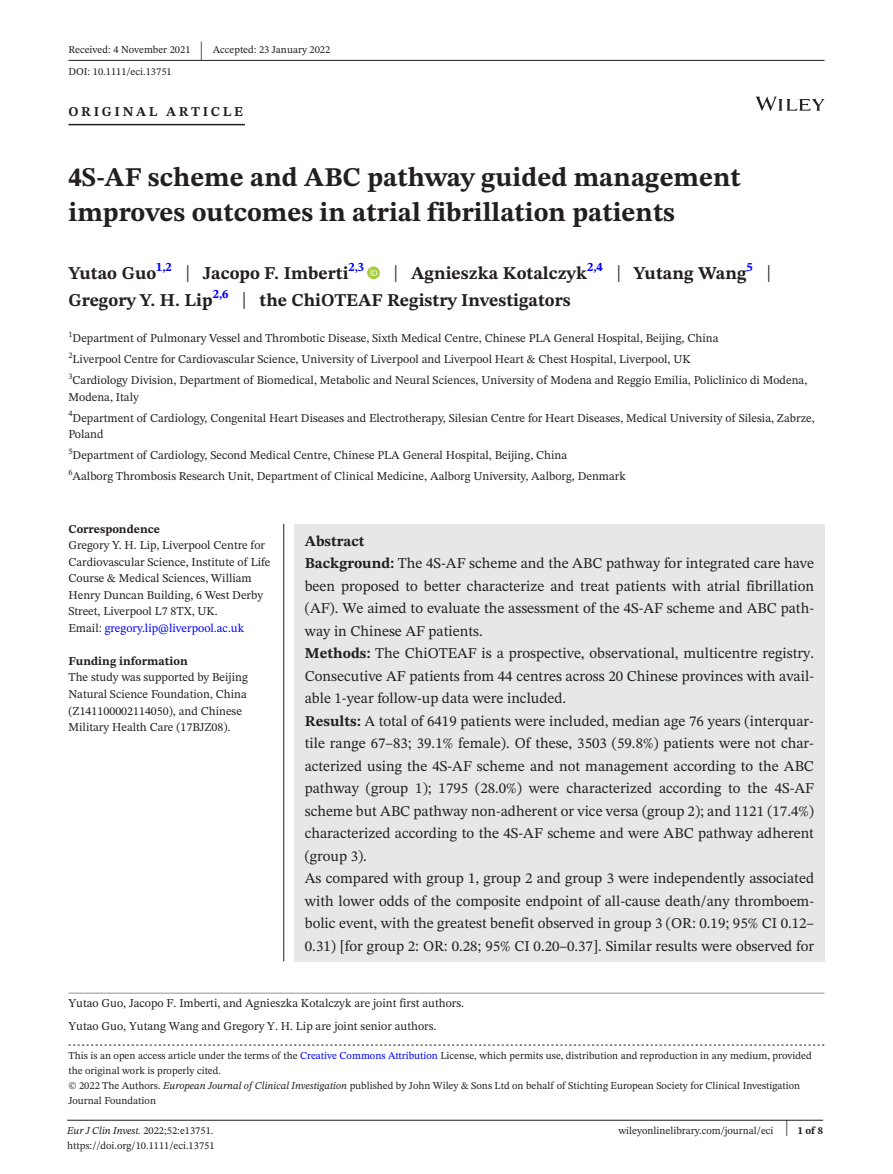
<style>
.page{position:relative;width:893px;height:1174px;background:#fff}
.page>*{position:absolute;margin:0;border:0;box-sizing:border-box;transform-origin:0 0}
.t1{font:700 27px/34.5px "STIX Two Text";color:#231f20}
.t2{font:25.65px "STIX Two Text";color:#231f20;scale:.49 1}
.t3{font:700 18px/27px "STIX Two Text";color:#231f20}
.t4{font:15px/22.5px "STIX Two Text";color:#231f20}
.t5{font:700 13.5px "STIX Two Text";letter-spacing:.2em;color:#231f20}
.t6{font:12px/16.5px "STIX Two Text";color:#231f20}
.t7{font:700 12px "STIX Two Text";color:#231f20}
.t8{font:10.5px/15px "STIX Two Text";color:#231f20}
.t9{font:italic 10.5px "STIX Two Text";color:#231f20}
.t10{font:700 10.5px "STIX Two Text";color:#231f20}
.t11{font:8.4px "STIX Two Text";color:#231f20}
.s1{font-weight:400;font-size:23.4px}
.s2{color:#00f}
.s3{font-weight:700}
.s4{font-style:italic}
.s5{font-style:normal}
.s6{font-weight:400;font-size:22.2px}
</style>
<div class="page">
<hr style="left:67px;top:1119px;width:756px;height:1px;background:#231f20">
<svg style="left:756px;top:97px;width:68px;height:14px"></svg>
<hr style="left:68px;top:60px;width:756px;height:1px;background:#231f20">
<hr style="left:68px;top:124px;width:177px;height:1px;background:#231f20">
<svg style="left:367px;top:266px;width:13px;height:13px"></svg>
<svg style="left:371px;top:269px;width:6px;height:7px"></svg>
<svg style="left:68px;top:1044px;width:756px;height:1px"></svg>
<hr style="left:68px;top:992px;width:756px;height:1px;background:#939598">
<div style="left:294px;top:524px;width:530px;height:437px;background:#e6e7e9"></div>
<hr style="left:283px;top:524px;width:1px;height:437px;background:#231f20">
<p class="t8" style="left:68px;top:42px;width:124px">Received: 4 November 2021</p>
<h2 class="t2" style="left:200px;top:32px;width:8px">|</h2>
<p class="t8" style="left:213px;top:42px;width:119px">Accepted: 23 January 2022</p>
<p class="t8" style="left:68px;top:64px;width:105px">DOI: 10.1111/eci.13751</p>
<p class="t5" style="left:68px;top:101px;width:176px">ORIGINAL ARTICLE</p>
<h1 class="t1" style="left:68px;top:161px;width:674px">4S-AF scheme and ABC pathway guided management improves outcomes in atrial fibrillation patients</h1>
<h3 class="t3" style="left:68px;top:260px;width:297px">Yutao Guo<sup>1,2</sup> <span class="s1">|</span> Jacopo F. Imberti<sup>2,3</sup></h3>
<h3 class="t3" style="left:68px;top:260px;width:704px;text-indent:325px"><span class="s1">|</span> Agnieszka Kotalczyk<sup>2,4</sup> <span class="s1">|</span> Yutang Wang<sup>5</sup> <span class="s1">|<br></span>Gregory Y. H. Lip<sup>2,6</sup> <span class="s1">|</span> the ChiOTEAF Registry Investigators</h3>
<p class="t6" style="left:68px;top:328px;width:740px;line-height:21px"><sup>1</sup>Department of Pulmonary Vessel and Thrombotic Disease, Sixth Medical Centre, Chinese PLA General Hospital, Beijing, China<br><sup>2</sup>Liverpool Centre for Cardiovascular Science, University of Liverpool and Liverpool Heart &amp; Chest Hospital, Liverpool, UK<br><sup>3</sup>Cardiology Division, Department of Biomedical, Metabolic and Neural Sciences, University of Modena and Reggio Emilia, Policlinico di Modena,</p>
<p class="t6" style="left:68px;top:388px;width:72px">Modena, Italy</p>
<p class="t11" style="left:68px;top:407px;width:6px">4</p>
<p class="t6" style="left:68px;top:409px;width:748px;text-indent:4px">Department of Cardiology, Congenital Heart Diseases and Electrotherapy, Silesian Centre for Heart Diseases, Medical University of Silesia, Zabrze,<br>Poland</p>
<p class="t11" style="left:68px;top:445px;width:6px">5</p>
<p class="t6" style="left:73px;top:447px;width:496px">Department of Cardiology, Second Medical Centre, Chinese PLA General Hospital, Beijing, China</p>
<p class="t11" style="left:68px;top:466px;width:6px">6</p>
<p class="t6" style="left:73px;top:468px;width:555px">Aalborg Thrombosis Research Unit, Department of Clinical Medicine, Aalborg University, Aalborg, Denmark</p>
<p class="t7" style="left:68px;top:520px;width:93px">Correspondence</p>
<p class="t6" style="left:68px;top:537px;width:203px">Gregory Y. H. Lip, Liverpool Centre for Cardiovascular Science, Institute of Life Course &amp; Medical Sciences, William Henry Duncan Building, 6 West Derby Street, Liverpool L7 8TX, UK.<br>Email: <span class="s2">gregory.lip@liverpool.ac.uk</span></p>
<p class="t7" style="left:68px;top:652px;width:121px">Funding information</p>
<p class="t6" style="left:68px;top:669px;width:181px">The study was supported by Beijing Natural Science Foundation, China (Z141100002114050), and Chinese Military Health Care (17BJZ08).</p>
<p class="t4" style="left:305px;top:529px;width:511px"><span class="s3">Abstract<br>Background:</span> The 4S-AF scheme and the ABC pathway for integrated care have been proposed to better characterize and treat patients with atrial fibrillation (AF). We aimed to evaluate the assessment of the 4S-AF scheme and ABC path&shy;way in Chinese AF patients.<br><span class="s3">Methods:</span> The ChiOTEAF is a prospective, observational, multicentre registry.<br>Consecutive AF patients from 44 centres across 20 Chinese provinces with avail&shy;able 1-year follow-up data were included.<br><span class="s3">Results:</span> A total of 6419 patients were included, median age 76 years (interquar&shy;tile range 67–83; 39.1% female). Of these, 3503 (59.8%) patients were not char&shy;acterized using the 4S-AF scheme and not management according to the ABC pathway (group 1); 1795 (28.0%) were characterized according to the 4S-AF scheme but ABC pathway non-adherent or vice versa (group 2); and 1121 (17.4%) characterized according to the 4S-AF scheme and were ABC pathway adherent (group 3).<br>As compared with group 1, group 2 and group 3 were independently associated with lower odds of the composite endpoint of all-cause death/any thromboem&shy;bolic event, with the greatest benefit observed in group 3 (OR: 0.19; 95% CI 0.12– 0.31) [for group 2: OR: 0.28; 95% CI 0.20–0.37]. Similar results were observed for</p>
<p class="t6" style="left:68px;top:991px;width:397px;line-height:22.5px">Yutao Guo, Jacopo F. Imberti, and Agnieszka Kotalczyk are joint first authors.<br>Yutao Guo, Yutang Wang and Gregory Y. H. Lip are joint senior authors.</p>
<p class="t8" style="left:68px;top:1048px;width:745px">This is an open access article under the terms of the <span class="s2">Creative Commons Attribution</span> License, which permits use, distribution and reproduction in any medium, provided the original work is properly cited.<br>© 2022 The Authors. <span class="s4">European Journal of Clinical Investigation</span> published by John Wiley &amp; Sons Ltd on behalf of Stichting European Society for Clinical Investigation Journal Foundation</p>
<p class="t9" style="left:67px;top:1123px;width:148px">Eur J Clin Invest. <span class="s5">2022;52:e13751.</span></p>
<p class="t10" style="left:785px;top:1123px;width:39px"><span class="s6">|</span> 1 of 8</p>
<p class="t8" style="left:67px;top:1138px;width:149px">https://doi.org/10.1111/eci.13751</p>
<p class="t8" style="left:618px;top:1123px;width:157px">wileyonlinelibrary.com/journal/eci</p>
</div>
